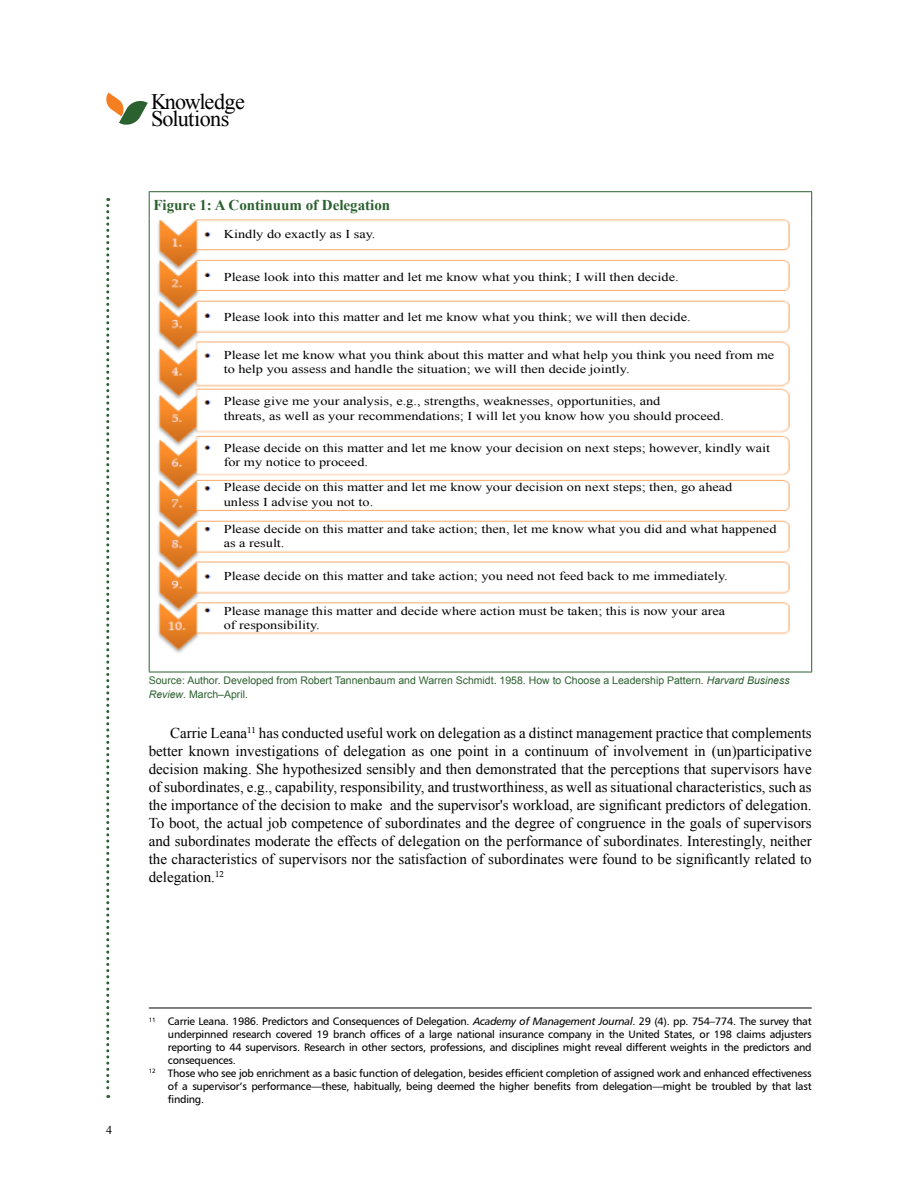
<style>
.page{position:relative;width:918px;height:1188px;background:#fff}
.page>*{position:absolute;margin:0;border:0;box-sizing:border-box;transform-origin:0 0}
.t1{font:22.2px/17.5px "Times New Roman";letter-spacing:-.03em;color:#000}
.t2{font:15px/18px "Times New Roman";color:#000;text-align:justify}
.t3{font:700 15px "Times New Roman";color:#2b602f}
.t4{font:12px/14.4px "Times New Roman";color:#000;scale:1.19 1}
.t5{font:12px "Times New Roman";color:#000}
.t6{font:10.8px "Humanist 777 BT Roman B";letter-spacing:-.02em;color:#000}
.t7{font:10.5px/13.5px "Arial";color:#2b602f}
.s1{font-style:italic}
.s2{font-family:"Humanist 777 BT Italic B"}
</style>
<div class="page">
<svg style="left:106px;top:93px;width:42px;height:32px"></svg>
<svg style="left:106px;top:198px;width:3px;height:900px"></svg>
<hr style="left:149px;top:191px;width:663px;height:1px;background:#2b602f">
<svg style="left:149px;top:192px;width:1px;height:27px"></svg>
<svg style="left:811px;top:192px;width:1px;height:27px"></svg>
<hr style="left:149px;top:219px;width:1px;height:453px;background:#2b602f">
<hr style="left:811px;top:219px;width:1px;height:453px;background:#2b602f">
<hr style="left:149px;top:672px;width:663px;height:1px;background:#2b602f">
<img style="left:158px;top:219px;width:632px;height:434px">
<hr style="left:149px;top:1008px;width:663px;height:1px;background:#000">
<h1 class="t1" style="left:151px;top:92px;width:95px">Knowledge<br>Solutions</h1>
<p class="t3" style="left:153px;top:195px;width:238px">Figure 1: A Continuum of Delegation</p>
<p class="t4" style="left:224px;top:227px;width:129px">Kindly do exactly as I say.</p>
<p class="t4" style="left:224px;top:270px;width:384px">Please look into this matter and let me know what you think; I will then decide.</p>
<p class="t4" style="left:224px;top:310px;width:394px">Please look into this matter and let me know what you think; we will then decide.</p>
<p class="t4" style="left:224px;top:347px;width:464px">Please let me know what you think about this matter and what help you think you need from me to help you assess and handle the situation; we will then decide jointly.</p>
<p class="t4" style="left:224px;top:394px;width:422px">Please give me your analysis, e.g., strengths, weaknesses, opportunities, and<br>threats, as well as your recommendations; I will let you know how you should proceed.</p>
<p class="t4" style="left:224px;top:440px;width:461px">Please decide on this matter and let me know your decision on next steps; however, kindly wait for my notice to proceed.</p>
<p class="t4" style="left:224px;top:480px;width:429px">Please decide on this matter and let me know your decision on next steps; then, go ahead unless I advise you not to.</p>
<p class="t4" style="left:224px;top:521px;width:466px">Please decide on this matter and take action; then, let me know what you did and what happened as a result.</p>
<p class="t4" style="left:224px;top:569px;width:425px">Please decide on this matter and take action; you need not feed back to me immediately.</p>
<p class="t4" style="left:224px;top:604px;width:423px">Please manage this matter and decide where action must be taken; this is now your area of responsibility.</p>
<p class="t7" style="left:149px;top:674px;width:642px">Source: Author. Developed from Robert Tannenbaum and Warren Schmidt. 1958. How to Choose a Leadership Pattern. <span class="s1">Harvard Business<br>Review</span>. March–April.</p>
<p class="t2" style="left:149px;top:724px;width:664px;text-indent:21px">Carrie Leana<sup>11</sup> has conducted useful work on delegation as a distinct management practice that complements better known investigations of delegation as one point in a continuum of involvement in (un)participative decision making. She hypothesized sensibly and then demonstrated that the perceptions that supervisors have of subordinates, e.g., capability, responsibility, and trustworthiness, as well as situational characteristics, such as the importance of the decision to make and the supervisor's workload, are significant predictors of delegation.<br>To boot, the actual job competence of subordinates and the degree of congruence in the goals of supervisors and subordinates moderate the effects of delegation on the performance of subordinates. Interestingly, neither the characteristics of supervisors nor the satisfaction of subordinates were found to be significantly related to delegation.<sup>12</sup></p>
<p class="t5" style="left:106px;top:1122px;width:7px">4</p>
<p class="t6" style="left:149px;top:1015px;width:664px"><sup>11</sup> Carrie Leana. 1986. Predictors and Consequences of Delegation. <span class="s2">Academy of Management Journal</span>. 29 (4). pp. 754–774. The survey that</p>
<p class="t6" style="left:168px;top:1028px;width:645px">underpinned research covered 19 branch offices of a large national insurance company in the United States, or 198 claims adjusters</p>
<p class="t6" style="left:168px;top:1041px;width:645px">reporting to 44 supervisors. Research in other sectors, professions, and disciplines might reveal different weights in the predictors and</p>
<p class="t6" style="left:168px;top:1054px;width:70px">consequences.</p>
<p class="t6" style="left:149px;top:1067px;width:664px"><sup>12</sup> Those who see job enrichment as a basic function of delegation, besides efficient completion of assigned work and enhanced effectiveness</p>
<p class="t6" style="left:168px;top:1080px;width:645px">of a supervisor’s performance—these, habitually, being deemed the higher benefits from delegation—might be troubled by that last</p>
<p class="t6" style="left:168px;top:1092px;width:38px">finding.</p>
</div>
